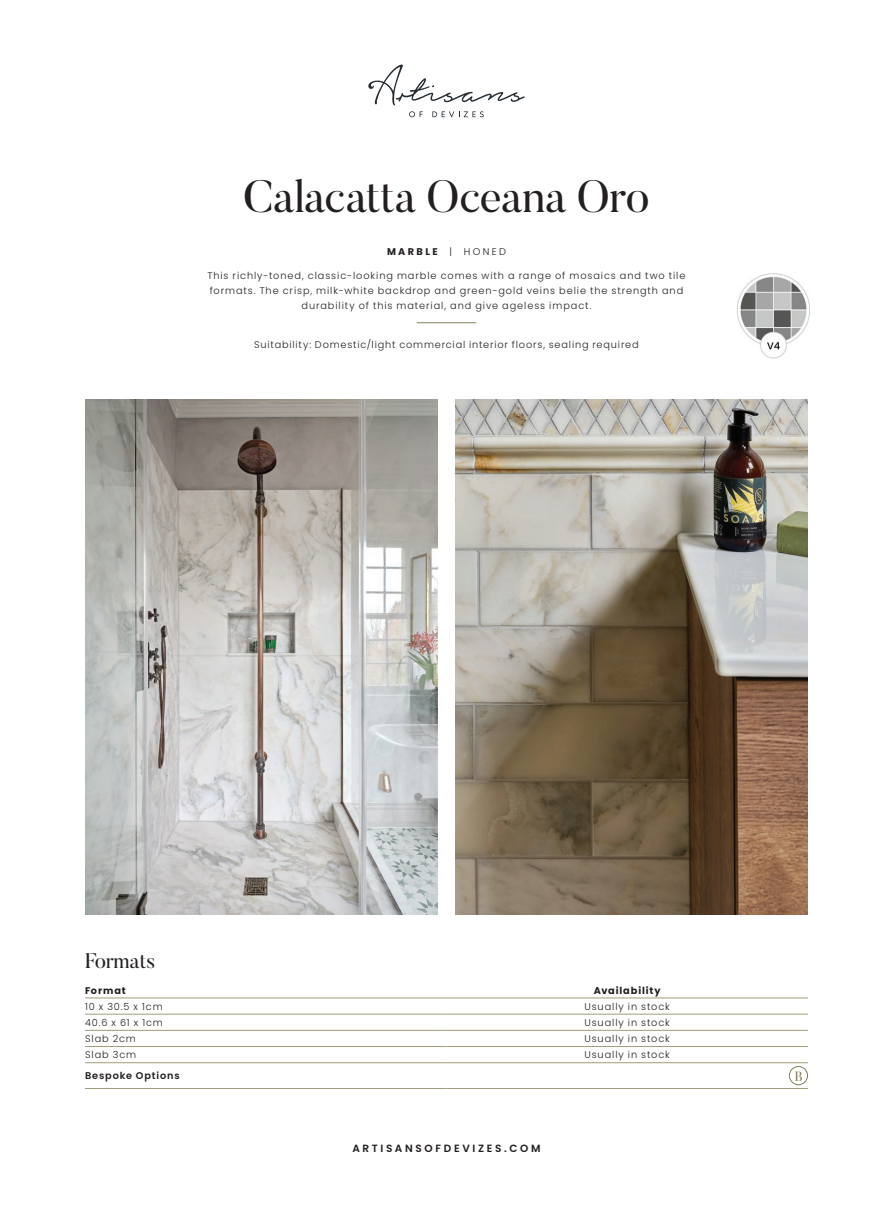
<style>
.page{position:relative;width:893px;height:1212px;background:#fff}
.page>*{position:absolute;margin:0;border:0;box-sizing:border-box;transform-origin:0 0}
.t1{font:45px "Butler";letter-spacing:-.015em;color:#231f20}
.t2{font:21px "Butler";color:#231f20}
.Body_Copy_-_Black{font:13.5px "Butler";color:#847f5c}
.t3{font:600 10.5px "Poppins";letter-spacing:.255em;color:#231f20}
.Stone___Tile_Type{font:300 9.75px/15px "Poppins";letter-spacing:.095em;color:#231f20;text-align:center}
.Stone___Tile_Type-2{font:700 9.75px "Poppins";letter-spacing:.09em;color:#231f20}
.Stone___Tile_Type-3{font:600 9.75px "Poppins";letter-spacing:.09em;color:#231f20}
.Stone_type_new{font:700 9.75px "Poppins";letter-spacing:.24em;color:#231f20}
.s1{font-weight:300}
</style>
<div class="page">
<hr style="left:417px;top:322px;width:59px;height:1px;background:#847f5c">
<hr style="left:85px;top:998px;width:361px;height:1px;background:#a09b7d">
<hr style="left:446px;top:998px;width:362px;height:1px;background:#a09b7d">
<hr style="left:85px;top:1014px;width:361px;height:1px;background:#a09b7d">
<hr style="left:446px;top:1014px;width:362px;height:1px;background:#a09b7d">
<hr style="left:85px;top:1030px;width:361px;height:1px;background:#a09b7d">
<hr style="left:446px;top:1030px;width:362px;height:1px;background:#a09b7d">
<hr style="left:446px;top:1062px;width:362px;height:1px;background:#a09b7d">
<hr style="left:446px;top:1088px;width:362px;height:1px;background:#a09b7d">
<hr style="left:85px;top:1046px;width:361px;height:1px;background:#a09b7d">
<hr style="left:446px;top:1046px;width:362px;height:1px;background:#a09b7d">
<hr style="left:85px;top:1062px;width:361px;height:1px;background:#a09b7d">
<hr style="left:85px;top:1088px;width:361px;height:1px;background:#a09b7d">
<div style="left:789px;top:1066px;width:19px;height:19px;border:1px solid #847f5c;border-radius:50%"></div>
<img style="left:737px;top:273px;width:73px;height:86px">
<img style="left:85px;top:399px;width:353px;height:515px">
<svg style="left:409px;top:111px;width:14px;height:6px"></svg>
<svg style="left:432px;top:111px;width:52px;height:6px"></svg>
<svg style="left:368px;top:65px;width:157px;height:40px"></svg>
<img style="left:455px;top:399px;width:353px;height:515px">
<p class="t1" style="left:243px;top:168px;width:408px">Calacatta Oceana Oro</p>
<p class="Stone_type_new" style="left:387px;top:246px;width:120px">MARBLE <span class="s1">| HONED</span></p>
<p class="Stone___Tile_Type" style="left:207px;top:268px;width:480px">This richly-toned, classic-looking marble comes with a range of mosaics and two tile formats. The crisp, milk-white backdrop and green-gold veins belie the strength and durability of this material, and give ageless impact.</p>
<p class="Stone___Tile_Type" style="left:254px;top:338px;width:386px">Suitability: Domestic/light commercial interior floors, sealing required</p>
<p class="t2" style="left:85px;top:947px;width:72px">Formats</p>
<p class="Stone___Tile_Type-2" style="left:85px;top:984px;width:42px">Format</p>
<p class="Stone___Tile_Type-2" style="left:594px;top:984px;width:69px">Availability</p>
<p class="Stone___Tile_Type" style="left:85px;top:999px;width:79px">10 x 30.5 x 1cm</p>
<p class="Stone___Tile_Type" style="left:584px;top:999px;width:87px">Usually in stock</p>
<p class="Stone___Tile_Type" style="left:85px;top:1015px;width:79px">40.6 x 61 x 1cm</p>
<p class="Stone___Tile_Type" style="left:584px;top:1015px;width:87px">Usually in stock</p>
<p class="Stone___Tile_Type" style="left:85px;top:1031px;width:52px">Slab 2cm</p>
<p class="Stone___Tile_Type" style="left:584px;top:1031px;width:87px">Usually in stock</p>
<p class="Stone___Tile_Type" style="left:85px;top:1047px;width:53px">Slab 3cm</p>
<p class="Stone___Tile_Type" style="left:584px;top:1047px;width:87px">Usually in stock</p>
<p class="Stone___Tile_Type-3" style="left:85px;top:1070px;width:96px">Bespoke Options</p>
<p class="Body_Copy_-_Black" style="left:795px;top:1067px;width:10px">B</p>
<p class="t3" style="left:352px;top:1143px;width:190px">ARTISANSOFDEVIZES.COM</p>
</div>
